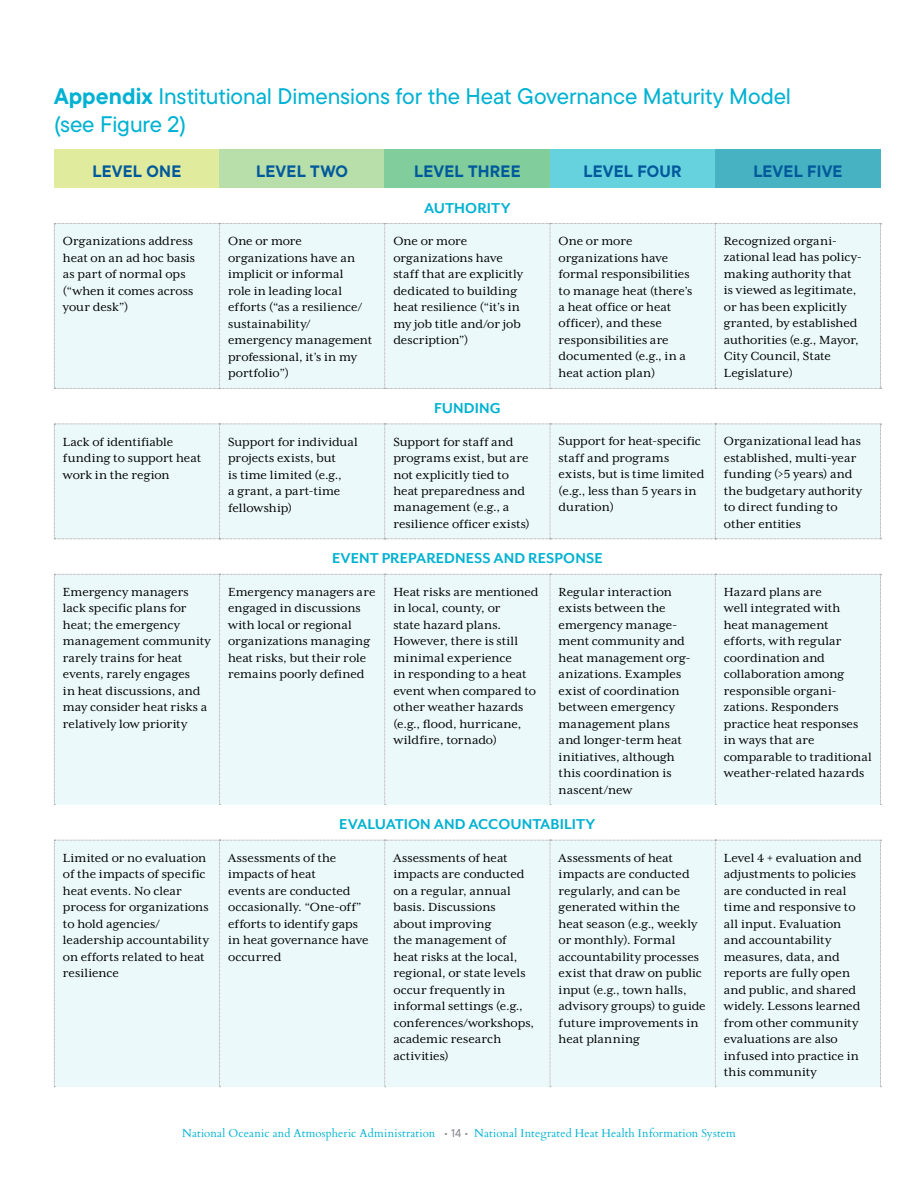
<style>
.page{position:relative;width:918px;height:1188px;background:#fff}
.page>*{position:absolute;margin:0;border:0;box-sizing:border-box;transform-origin:0 0}
.subheads{font:500 22.5px/28.8px "TT Commons Pro";letter-spacing:-.005em;color:#00b2d2}
.t1{font:700 16.5px "Mr Eaves San OT";letter-spacing:.005em;color:#00b2d2}
.t2{font:700 16.5px "TT Commons Pro";letter-spacing:.015em;color:#00599b}
.appendix_text{font:13.5px/16.5px "Mrs Eaves XL Serif OT";letter-spacing:.005em;color:#000}
.t3{font:11.4px "Cardo";letter-spacing:.015em;color:#00b2d2}
.s1{font-weight:700}
.s2{font-family:"TT Commons Pro";font-weight:500;color:#898b8f}
</style>
<div class="page">
<div style="left:54px;top:150px;width:166px;height:38px;background:#e1eb9e"></div>
<div style="left:220px;top:150px;width:165px;height:38px;background:#b8deaa"></div>
<div style="left:385px;top:150px;width:165px;height:38px;background:#81cd9b"></div>
<div style="left:550px;top:150px;width:165px;height:38px;background:#66d2de"></div>
<div style="left:715px;top:150px;width:165px;height:38px;background:#47b3c2"></div>
<div style="left:54px;top:223px;width:827px;height:166px;background:#ebf9fb"></div>
<div style="left:54px;top:424px;width:827px;height:116px;background:#ebf9fb"></div>
<div style="left:54px;top:574px;width:827px;height:231px;background:#ebf9fb"></div>
<div style="left:54px;top:840px;width:827px;height:247px;background:#ebf9fb"></div>
<h1 class="subheads" style="left:54px;top:81px;width:739px"><span class="s1">Appendix</span> Institutional Dimensions for the Heat Governance Maturity Model (see Figure 2)</h1>
<h2 class="t2" style="left:93px;top:159px;width:90px">LEVEL ONE</h2>
<h2 class="t2" style="left:256px;top:159px;width:93px">LEVEL TWO</h2>
<h2 class="t2" style="left:414px;top:159px;width:108px">LEVEL THREE</h2>
<h2 class="t2" style="left:584px;top:159px;width:100px">LEVEL FOUR</h2>
<h2 class="t2" style="left:753px;top:159px;width:91px">LEVEL FIVE</h2>
<h3 class="t1" style="left:424px;top:199px;width:88px">AUTHORITY</h3>
<p class="appendix_text" style="left:63px;top:233px;width:134px">Organizations address heat on an ad hoc basis as part of normal ops (“when it comes across your desk”)</p>
<p class="appendix_text" style="left:228px;top:233px;width:146px">One or more organizations have an implicit or informal<br>role in leading local efforts (“as a resilience/ sustainability/ emergency management professional, it’s in my portfolio”)</p>
<p class="appendix_text" style="left:393px;top:233px;width:131px">One or more organizations have staff that are explicitly dedicated to building heat resilience (“it’s in my job title and/or job description”)</p>
<p class="appendix_text" style="left:559px;top:233px;width:135px">One or more organizations have formal responsibilities to manage heat (there’s a heat office or heat officer), and these responsibilities are documented (e.g., in a heat action plan)</p>
<p class="appendix_text" style="left:724px;top:233px;width:140px">Recognized organi&shy;zational lead has policy&shy;making authority that is viewed as legitimate, or has been explicitly granted, by established authorities (e.g., Mayor,<br>City Council, State<br>Legislature)</p>
<h3 class="t1" style="left:434px;top:399px;width:68px">FUNDING</h3>
<p class="appendix_text" style="left:63px;top:433px;width:140px">Lack of identifiable funding to support heat work in the region</p>
<p class="appendix_text" style="left:228px;top:433px;width:131px">Support for individual projects exists, but<br>is time limited (e.g.,<br>a grant, a part-time fellowship)</p>
<p class="appendix_text" style="left:393px;top:433px;width:138px">Support for staff and programs exist, but are not explicitly tied to heat preparedness and management (e.g., a resilience officer exists)</p>
<p class="appendix_text" style="left:559px;top:433px;width:147px">Support for heat-specific staff and programs exists, but is time limited (e.g., less than 5 years in duration)</p>
<p class="appendix_text" style="left:724px;top:433px;width:140px">Organizational lead has established, multi-year funding (&gt;5 years) and the budgetary authority to direct funding to other entities</p>
<h3 class="t1" style="left:332px;top:550px;width:272px">EVENT PREPAREDNESS AND RESPONSE</h3>
<p class="appendix_text" style="left:63px;top:584px;width:149px">Emergency managers lack specific plans for heat; the emergency management community rarely trains for heat events, rarely engages<br>in heat discussions, and may consider heat risks a relatively low priority</p>
<p class="appendix_text" style="left:228px;top:584px;width:149px">Emergency managers are engaged in discussions with local or regional organizations managing heat risks, but their role remains poorly defined</p>
<p class="appendix_text" style="left:393px;top:584px;width:147px">Heat risks are mentioned in local, county, or<br>state hazard plans.<br>However, there is still minimal experience<br>in responding to a heat event when compared to other weather hazards (e.g., flood, hurricane, wildfire, tornado)</p>
<p class="appendix_text" style="left:559px;top:584px;width:133px">Regular interaction exists between the emergency manage&shy;ment community and heat management org&shy;anizations. Examples exist of coordination between emergency management plans and longer-term heat initiatives, although this coordination is nascent/new</p>
<p class="appendix_text" style="left:724px;top:584px;width:149px">Hazard plans are<br>well integrated with<br>heat management efforts, with regular coordination and collaboration among responsible organi&shy;zations. Responders practice heat responses in ways that are comparable to traditional weather-related hazards</p>
<h3 class="t1" style="left:339px;top:815px;width:258px">EVALUATION AND ACCOUNTABILITY</h3>
<p class="appendix_text" style="left:63px;top:850px;width:148px">Limited or no evaluation of the impacts of specific heat events. No clear process for organizations to hold agencies/ leadership accountability on efforts related to heat resilience</p>
<p class="appendix_text" style="left:228px;top:850px;width:142px">Assessments of the impacts of heat<br>events are conducted occasionally. “One-off” efforts to identify gaps in heat governance have occurred</p>
<p class="appendix_text" style="left:393px;top:850px;width:142px">Assessments of heat impacts are conducted on a regular, annual basis. Discussions<br>about improving<br>the management of heat risks at the local, regional, or state levels occur frequently in informal settings (e.g., conferences/workshops, academic research activities)</p>
<p class="appendix_text" style="left:559px;top:849px;width:149px">Assessments of heat impacts are conducted regularly, and can be generated within the heat season (e.g., weekly or monthly). Formal accountability processes exist that draw on public input (e.g., town halls, advisory groups) to guide future improvements in heat planning</p>
<p class="appendix_text" style="left:724px;top:849px;width:139px">Level 4 + evaluation and adjustments to policies are conducted in real time and responsive to all input. Evaluation and accountability measures, data, and reports are fully open and public, and shared widely. Lessons learned from other community evaluations are also infused into practice in this community</p>
<p class="t3" style="left:182px;top:1124px;width:555px">National Oceanic and Atmospheric Administration <span class="s2">• 14 •</span> National Integrated Heat Health Information System</p>
</div>
